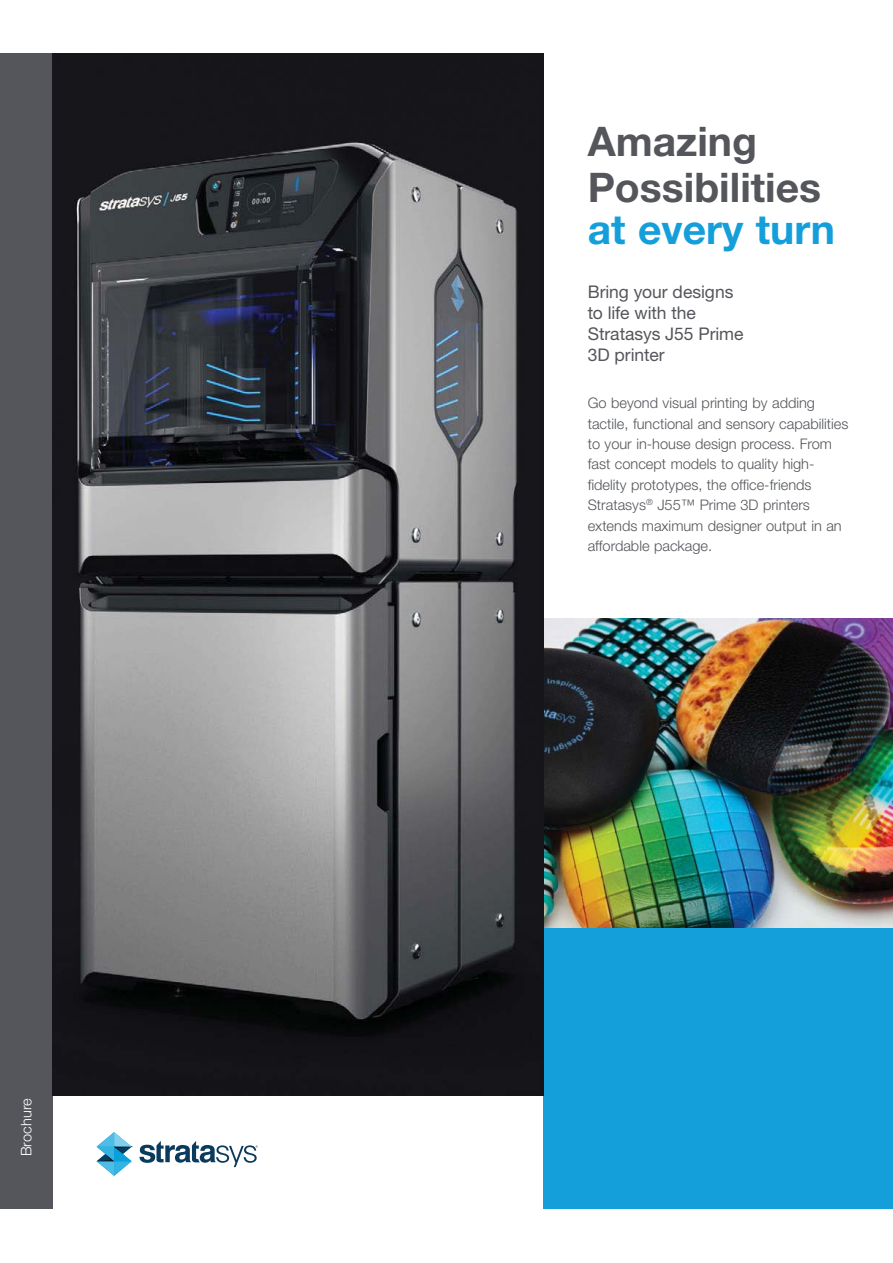
<style>
.page{position:relative;width:893px;height:1263px;background:#fff}
.page>*{position:absolute;margin:0;border:0;box-sizing:border-box;transform-origin:0 0}
.t1{font:700 40.8px/45.2px "Helvetica Neue LT Std";color:#54565b}
.t2{font:700 40.8px "Helvetica Neue LT Std";color:#159fda}
.t3{font:17.55px/21px "Helvetica Neue LT Std";letter-spacing:-.005em;color:#54565b}
.t4{font:300 14.55px/20.4px "Helvetica Neue LT Std";color:#54565b}
.t5{font:300 14.55px "Helvetica Neue LT Std";letter-spacing:.005em;color:#fff}
</style>
<div class="page">
<div style="left:0;top:54px;width:53px;height:1155px;background:#54565b"></div>
<div style="left:543px;top:733px;width:350px;height:476px;background:#159fda"></div>
<img style="left:543px;top:618px;width:350px;height:310px">
<img style="left:53px;top:54px;width:490px;height:1042px">
<svg style="left:97px;top:1132px;width:35px;height:44px"></svg>
<svg style="left:139px;top:1141px;width:119px;height:26px"></svg>
<p class="t5" style="left:21px;top:1156px;width:60px;rotate:-90deg">Brochure</p>
<h1 class="t1" style="left:588px;top:123px;width:235px">Amazing<br>Possibilities</h1>
<h1 class="t2" style="left:588px;top:215px;width:249px">at every turn</h1>
<p class="t3" style="left:588px;top:282px;width:157px">Bring your designs to life with the<br>Stratasys J55 Prime<br>3D printer</p>
<p class="t4" style="left:588px;top:394px;width:262px">Go beyond visual printing by adding tactile, functional and sensory capabilities to your in-house design process. From fast concept models to quality high&shy;fidelity prototypes, the office-friends Stratasys<sup>®</sup> J55™ Prime 3D printers extends maximum designer output in an affordable package.</p>
</div>
